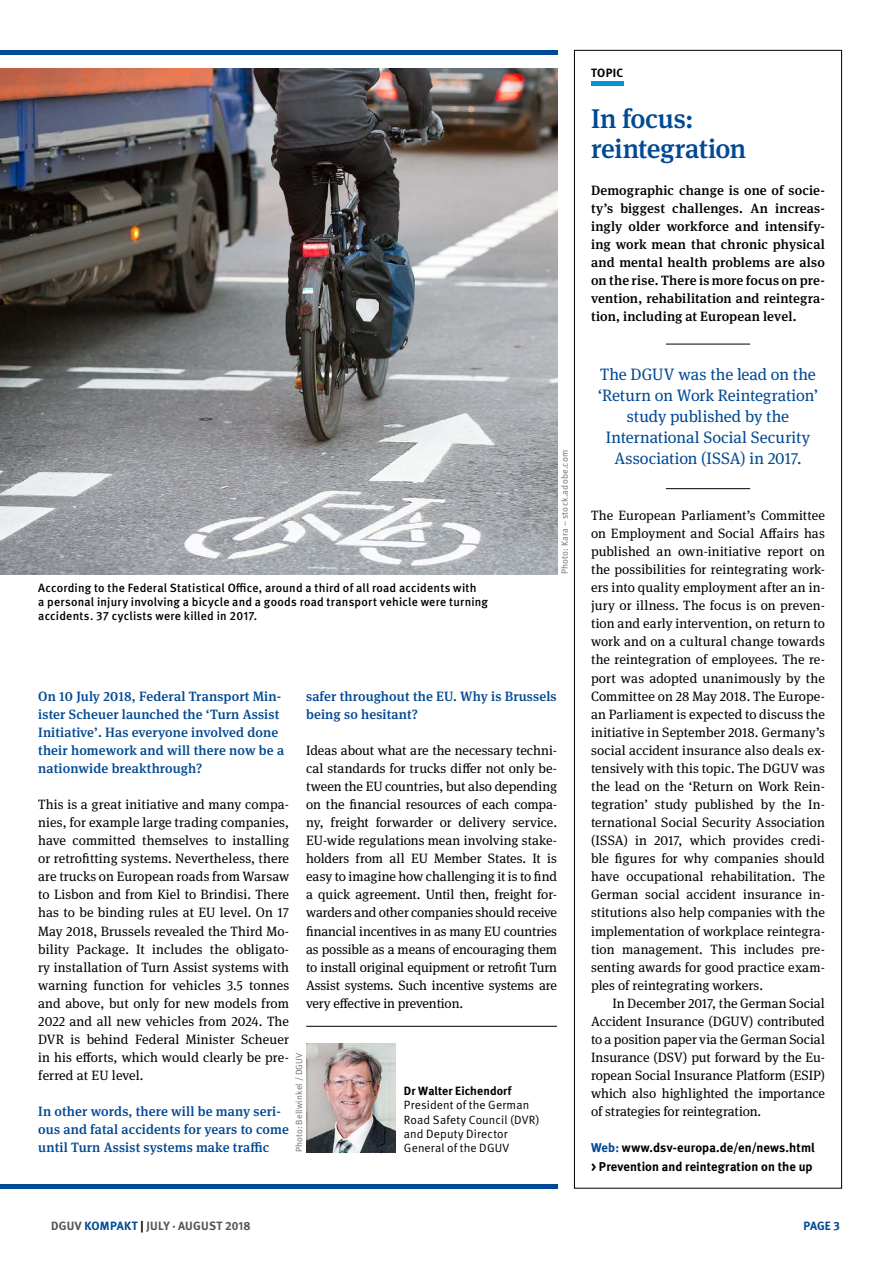
<style>
.page{position:relative;width:893px;height:1263px;background:#fff}
.page>*{position:absolute;margin:0;border:0;box-sizing:border-box;transform-origin:0 0}
.Hauptüberschrift{font:500 27px/30px "DGUV Meta Serif";letter-spacing:-.01em;color:#004993}
.t1{font:16.5px/21px "DGUV Meta Serif";color:#004993;text-align:center}
.Antwort{font:13.5px/18px "DGUV Meta Serif";letter-spacing:-.01em;color:#000;text-align:justify}
.Erster_Absatz{font:13.5px/18px "DGUV Meta Serif";color:#000;text-align:justify}
.Frage{font:500 13.5px/18px "DGUV Meta Serif";letter-spacing:.01em;color:#004993}
.Introtext__Zum_Thema{font:500 13.5px/18px "DGUV Meta Serif";letter-spacing:.01em;color:#000;text-align:justify}
.Fließtext{font:13.5px/18px "DGUV Meta Serif";letter-spacing:-.01em;color:#000;text-align:justify}
.Weblink{font:700 12.75px/18px "DGUV Meta";letter-spacing:.005em;color:#000}
.Bildzeile{font:500 12px/14.4px "DGUV Meta";letter-spacing:.02em;color:#000}
.Interview__Funktion{font:12px/14.4px "DGUV Meta";letter-spacing:.015em;color:#000}
.t2{font:700 12px "DGUV Meta";letter-spacing:.025em;color:#565656}
.Interview__Name{font:700 12px "DGUV Meta";letter-spacing:.01em;color:#000}
.t3{font:700 12px "DGUV Meta";color:#004993}
.Rubrik{font:700 12px "DGUV Meta";letter-spacing:.02em;color:#000}
.Bildquelle{font:9px "DGUV Meta";letter-spacing:.02em;color:#6f6f6e}
.s1{color:#004993}
.s2{color:#000}
</style>
<div class="page">
<hr style="left:0;top:1184px;width:557px;height:4px;background:#004993">
<hr style="left:0;top:50px;width:557px;height:4px;background:#004993">
<hr style="left:591px;top:82px;width:33px;height:4px;background:#0095db">
<img style="left:0;top:68px;width:557px;height:506px">
<img style="left:306px;top:1044px;width:89px;height:108px">
<hr style="left:306px;top:1026px;width:251px;height:1px;background:#000">
<hr style="left:666px;top:344px;width:84px;height:1px;background:#000">
<hr style="left:666px;top:488px;width:84px;height:1px;background:#000">
<h1 class="Rubrik" style="left:591px;top:66px;width:34px">TOPIC</h1>
<p class="Hauptüberschrift" style="left:591px;top:104px;width:157px">In focus: reintegration</p>
<p class="Bildzeile" style="left:38px;top:581px;width:451px">According to the Federal Statistical Office, around a third of all road accidents with<br>a personal injury involving a bicycle and a goods road transport vehicle were turning accidents. 37 cyclists were killed in 2017.</p>
<p class="Bildquelle" style="left:559px;top:574px;width:125px;rotate:-90deg">Photo: Kara – stock.adobe.com</p>
<p class="Frage" style="left:306px;top:687px;width:252px">safer throughout the EU. Why is Brussels being so hesitant?</p>
<p class="Antwort" style="left:306px;top:741px;width:252px">Ideas about what are the necessary techni&shy;cal standards for trucks differ not only be&shy;tween the EU countries, but also depending on the financial resources of each compa&shy;ny, freight forwarder or delivery service.<br>EU-wide regulations mean involving stake&shy;holders from all EU Member States. It is easy to imagine how challenging it is to find a quick agreement. Until then, freight for&shy;warders and other companies should receive financial incentives in as many EU countries as possible as a means of encouraging them to install original equipment or retrofit Turn Assist systems. Such incentive systems are very effective in prevention.</p>
<p class="Frage" style="left:38px;top:687px;width:247px">On 10 July 2018, Federal Transport Min&shy;ister Scheuer launched the ‘Turn Assist Initiative’. Has everyone involved done their homework and will there now be a nationwide breakthrough?</p>
<p class="Antwort" style="left:38px;top:796px;width:252px">This is a great initiative and many compa&shy;nies, for example large trading companies, have committed themselves to installing or retrofitting systems. Nevertheless, there are trucks on European roads from Warsaw to Lisbon and from Kiel to Brindisi. There has to be binding rules at EU level. On 17<br>May 2018, Brussels revealed the Third Mo&shy;bility Package. It includes the obligato&shy;ry installation of Turn Assist systems with warning function for vehicles 3.5 tonnes and above, but only for new models from 2022 and all new vehicles from 2024. The DVR is behind Federal Minister Scheuer in his efforts, which would clearly be pre&shy;ferred at EU level.</p>
<p class="Frage" style="left:38px;top:1103px;width:252px">In other words, there will be many seri&shy;ous and fatal accidents for years to come until Turn Assist systems make traffic</p>
<p class="Bildquelle" style="left:294px;top:1152px;width:101px;rotate:-90deg">Photo: Bellwinkel / DGUV</p>
<p class="Interview__Name" style="left:404px;top:1083px;width:109px">Dr Walter Eichendorf</p>
<p class="Interview__Funktion" style="left:404px;top:1098px;width:137px">President of the German<br>Road Safety Council (DVR) and Deputy Director</p>
<p class="Interview__Funktion" style="left:404px;top:1141px;width:107px">General of the DGUV</p>
<p class="Introtext__Zum_Thema" style="left:591px;top:181px;width:235px">Demographic change is one of socie&shy;ty’s biggest challenges. An increas&shy;ingly older workforce and intensify&shy;ing work mean that chronic physical and mental health problems are also on the rise. There is more focus on pre&shy;vention, rehabilitation and reintegra&shy;tion, including at European level.</p>
<p class="t1" style="left:598px;top:365px;width:222px">The DGUV was the lead on the ‘Return on Work Reintegration’ study published by the<br>International Social Security<br>Association (ISSA) in 2017.</p>
<p class="Erster_Absatz" style="left:591px;top:506px;width:235px">The European Parliament’s Committee on Employment and Social Affairs has published an own-initiative report on the possibilities for reintegrating work&shy;ers into quality employment after an in&shy;jury or illness. The focus is on preven&shy;tion and early intervention, on return to work and on a cultural change towards the reintegration of employees. The re&shy;port was adopted unanimously by the Committee on 28 May 2018. The Europe&shy;an Parliament is expected to discuss the initiative in September 2018. Germany’s social accident insurance also deals ex&shy;tensively with this topic. The DGUV was the lead on the ‘Return on Work Rein&shy;tegration’ study published by the In&shy;ternational Social Security Association (ISSA) in 2017, which provides credi&shy;ble figures for why companies should have occupational rehabilitation. The German social accident insurance in&shy;stitutions also help companies with the implementation of workplace reintegra&shy;tion management. This includes pre&shy;senting awards for good practice exam&shy;ples of reintegrating workers.</p>
<p class="Fließtext" style="left:591px;top:994px;width:235px;text-indent:21px">In December 2017, the German Social Accident Insurance (DGUV) contributed to a position paper via the German Social Insurance (DSV) put forward by the Eu&shy;ropean Social Insurance Platform (ESIP) which also highlighted the importance of strategies for reintegration.</p>
<p class="Weblink" style="left:591px;top:1139px;width:225px"><span class="s1">Web:</span> www.dsv-europa.de/en/news.html &gt; Prevention and reintegration on the up</p>
<p class="t2" style="left:51px;top:1219px;width:201px">DGUV <span class="s1">KOMPAKT</span> <span class="s2">|</span> JULY · AUGUST 2018</p>
<p class="t3" style="left:803px;top:1219px;width:38px">PAGE 3</p>
</div>
